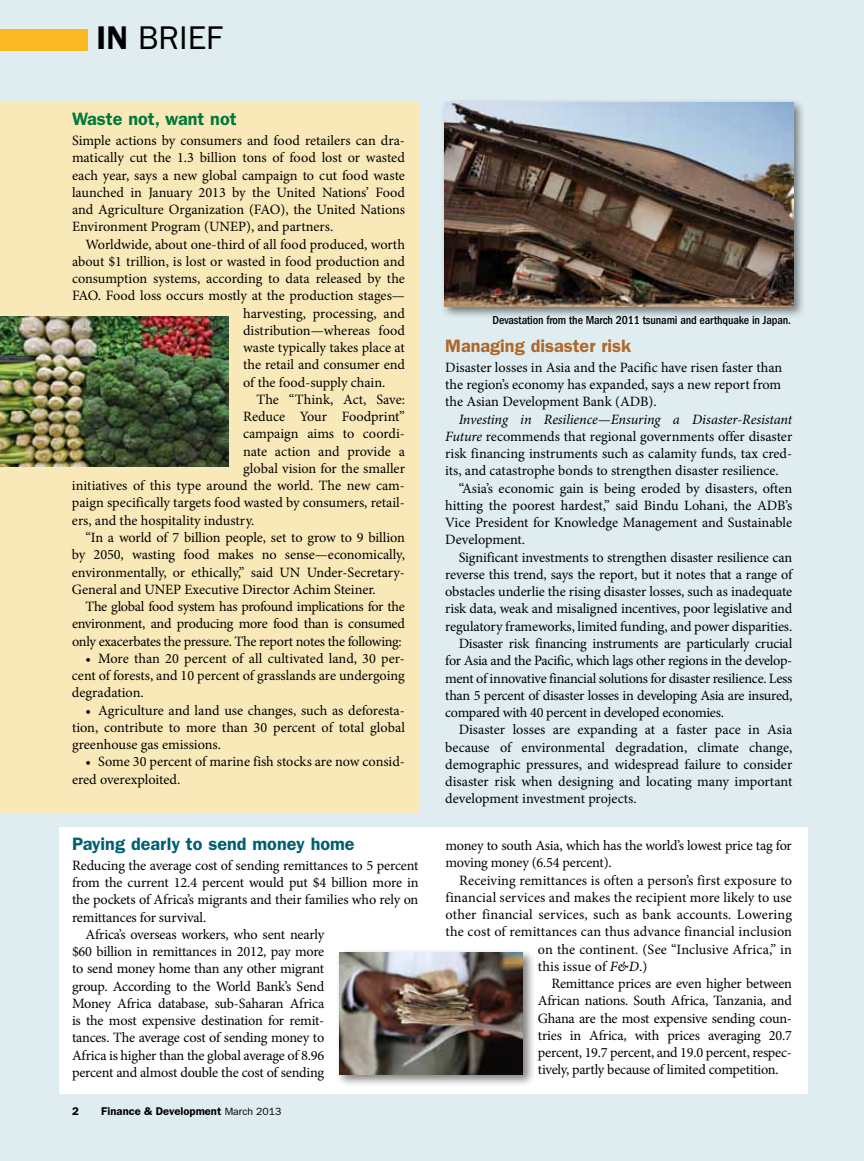
<style>
.page{position:relative;width:864px;height:1161px;background:#dfedf0}
.page>*{position:absolute;margin:0;border:0;box-sizing:border-box;transform-origin:0 0}
.t1{font:33px "ITC Franklin Gothic Std";color:#000}
.t2{font:600 18px "ITC Franklin Gothic Std";color:#005f72}
.t3{font:600 18px "ITC Franklin Gothic Std";color:#ae672a}
.t4{font:600 18px "ITC Franklin Gothic Std";color:#007a3a}
.t5{font:14.25px/17.2px "Minion Pro";letter-spacing:-.01em;color:#000;text-align:justify}
.t6{font:14.25px "Minion Pro";letter-spacing:.01em;color:#000}
.t7{font:italic 14.25px "Minion Pro";letter-spacing:-.01em;color:#000}
.t8{font:500 condensed 12px "ITC Franklin Gothic Std";letter-spacing:-.01em;color:#000}
.t9{font:600 11.25px "ITC Franklin Gothic Std";color:#000}
.s1{font-weight:600}
.s2{font-weight:400;font-size:10.5px}
.s3{font-style:italic}
.s4{font-family:"Minion Pro It Capt"}
</style>
<div class="page">
<div style="left:59px;top:827px;width:749px;height:267px;background:#fff"></div>
<div style="left:0;top:102px;width:418px;height:711px;background:#fae9b8"></div>
<div style="left:0;top:29px;width:87px;height:21px;background:#fdb924"></div>
<img style="left:0;top:317px;width:228px;height:149px">
<div style="left:336px;top:948px;width:199px;height:139px;background:#000;opacity:.5"></div>
<img style="left:339px;top:952px;width:184px;height:122px">
<div style="left:441px;top:98px;width:365px;height:222px;background:#000;opacity:.5"></div>
<img style="left:444px;top:102px;width:349px;height:205px">
<h1 class="t1" style="left:97px;top:18px;width:127px"><span class="s1">IN</span> BRIEF</h1>
<p class="t4" style="left:72px;top:108px;width:166px">Waste not, want not</p>
<p class="t5" style="left:72px;top:132px;width:335px">Simple actions by consumers and food retailers can dra&shy;matically cut the 1.3 billion tons of food lost or wasted each year, says a new global campaign to cut food waste launched in January 2013 by the United Nations’ Food and Agriculture Organization (FAO), the United Nations Environment Program (UNEP), and partners.</p>
<p class="t5" style="left:85px;top:236px;width:321px">Worldwide, about one-third of all food produced, worth</p>
<p class="t5" style="left:72px;top:253px;width:335px">about $1 trillion, is lost or wasted in food production and</p>
<p class="t5" style="left:72px;top:270px;width:334px">consumption systems, according to data released by the</p>
<p class="t5" style="left:72px;top:287px;width:335px">FAO. Food loss occurs mostly at the production stages—</p>
<p class="t5" style="left:243px;top:305px;width:163px">harvesting, processing, and</p>
<p class="t5" style="left:243px;top:322px;width:163px">distribution—whereas food</p>
<p class="t5" style="left:243px;top:339px;width:163px">waste typically takes place at</p>
<p class="t5" style="left:243px;top:356px;width:163px">the retail and consumer end</p>
<p class="t5" style="left:243px;top:374px;width:144px">of the food-supply chain.</p>
<p class="t5" style="left:257px;top:391px;width:150px">The “Think, Act, Save:</p>
<p class="t5" style="left:243px;top:408px;width:163px">Reduce Your Foodprint”</p>
<p class="t5" style="left:243px;top:425px;width:163px">campaign aims to coordi-</p>
<p class="t5" style="left:243px;top:443px;width:163px">nate action and provide a</p>
<p class="t5" style="left:243px;top:460px;width:163px">global vision for the smaller</p>
<p class="t5" style="left:72px;top:477px;width:335px">initiatives of this type around the world. The new cam-</p>
<p class="t5" style="left:72px;top:494px;width:334px">paign specifically targets food wasted by consumers, retail-</p>
<p class="t5" style="left:72px;top:512px;width:184px">ers, and the hospitality industry.</p>
<p class="t5" style="left:85px;top:529px;width:321px">“In a world of 7 billion people, set to grow to 9 billion</p>
<p class="t5" style="left:72px;top:546px;width:335px">by 2050, wasting food makes no sense—economically,</p>
<p class="t5" style="left:72px;top:563px;width:335px">environmentally, or ethically,” said UN Under-Secretary-</p>
<p class="t5" style="left:72px;top:581px;width:305px">General and UNEP Executive Director Achim Steiner.</p>
<p class="t5" style="left:86px;top:598px;width:321px">The global food system has profound implications for the</p>
<p class="t5" style="left:72px;top:615px;width:334px">environment, and producing more food than is consumed</p>
<p class="t5" style="left:72px;top:632px;width:331px">only exacerbates the pressure. The report notes the following:</p>
<p class="t5" style="left:72px;top:650px;width:334px;text-indent:14px">• More than 20 percent of all cultivated land, 30 per&shy;cent of forests, and 10 percent of grasslands are undergoing degradation.</p>
<p class="t5" style="left:72px;top:701px;width:335px;text-indent:13px">• Agriculture and land use changes, such as deforesta&shy;tion, contribute to more than 30 percent of total global greenhouse gas emissions.</p>
<p class="t5" style="left:72px;top:753px;width:334px;text-indent:13px">• Some 30 percent of marine fish stocks are now consid&shy;ered overexploited.</p>
<p class="t2" style="left:72px;top:833px;width:284px">Paying dearly to send money home</p>
<p class="t5" style="left:72px;top:857px;width:348px">Reducing the average cost of sending remittances to 5 percent</p>
<p class="t5" style="left:72px;top:874px;width:348px">from the current 12.4 percent would put $4 billion more in</p>
<p class="t5" style="left:72px;top:891px;width:348px">the pockets of Africa’s migrants and their families who rely on</p>
<p class="t5" style="left:72px;top:909px;width:136px">remittances for survival.</p>
<p class="t5" style="left:86px;top:926px;width:240px">Africa’s overseas workers, who sent nearly</p>
<p class="t5" style="left:72px;top:943px;width:254px">$60 billion in remittances in 2012, pay more</p>
<p class="t5" style="left:72px;top:960px;width:254px">to send money home than any other migrant</p>
<p class="t5" style="left:72px;top:978px;width:254px">group. According to the World Bank’s Send</p>
<p class="t5" style="left:72px;top:995px;width:254px">Money Africa database, sub-Saharan Africa</p>
<p class="t5" style="left:72px;top:1012px;width:254px">is the most expensive destination for remit-</p>
<p class="t5" style="left:72px;top:1029px;width:254px">tances. The average cost of sending money to</p>
<p class="t5" style="left:72px;top:1047px;width:254px">Africa is higher than the global average of 8.96</p>
<p class="t5" style="left:72px;top:1064px;width:254px">percent and almost double the cost of sending</p>
<p class="t9" style="left:72px;top:1104px;width:8px">2</p>
<p class="t9" style="left:101px;top:1104px;width:182px">Finance &amp; Development <span class="s2">March 2013</span></p>
<p class="t8" style="left:492px;top:313px;width:300px">Devastation from the March 2011 tsunami and earthquake in Japan.</p>
<p class="t3" style="left:445px;top:335px;width:188px">Managing disaster risk</p>
<p class="t5" style="left:445px;top:359px;width:339px">Disaster losses in Asia and the Pacific have risen faster than the region’s economy has expanded, says a new report from the Asian Development Bank (ADB).</p>
<p class="t7" style="left:459px;top:409px;width:335px">Investing in Resilience—Ensuring a Disaster-Resistant</p>
<p class="t5" style="left:445px;top:428px;width:349px"><span class="s3">Future</span> recommends that regional governments offer disaster</p>
<p class="t5" style="left:445px;top:445px;width:349px">risk financing instruments such as calamity funds, tax cred-</p>
<p class="t5" style="left:445px;top:462px;width:335px">its, and catastrophe bonds to strengthen disaster resilience.</p>
<p class="t5" style="left:459px;top:480px;width:335px">“Asia’s economic gain is being eroded by disasters, often</p>
<p class="t5" style="left:445px;top:497px;width:349px">hitting the poorest hardest,” said Bindu Lohani, the ADB’s</p>
<p class="t5" style="left:445px;top:514px;width:349px">Vice President for Knowledge Management and Sustainable</p>
<p class="t5" style="left:445px;top:531px;width:82px">Development.</p>
<p class="t5" style="left:459px;top:549px;width:335px">Significant investments to strengthen disaster resilience can</p>
<p class="t5" style="left:445px;top:566px;width:349px">reverse this trend, says the report, but it notes that a range of</p>
<p class="t5" style="left:445px;top:583px;width:349px">obstacles underlie the rising disaster losses, such as inadequate</p>
<p class="t5" style="left:445px;top:600px;width:349px">risk data, weak and misaligned incentives, poor legislative and</p>
<p class="t5" style="left:445px;top:618px;width:349px">regulatory frameworks, limited funding, and power disparities.</p>
<p class="t5" style="left:459px;top:635px;width:335px">Disaster risk financing instruments are particularly crucial</p>
<p class="t5" style="left:445px;top:652px;width:349px">for Asia and the Pacific, which lags other regions in the develop-</p>
<p class="t5" style="left:445px;top:669px;width:349px">ment of innovative financial solutions for disaster resilience. Less</p>
<p class="t5" style="left:445px;top:687px;width:349px">than 5 percent of disaster losses in developing Asia are insured,</p>
<p class="t5" style="left:445px;top:704px;width:280px">compared with 40 percent in developed economies.</p>
<p class="t5" style="left:459px;top:721px;width:335px">Disaster losses are expanding at a faster pace in Asia</p>
<p class="t5" style="left:445px;top:738px;width:349px">because of environmental degradation, climate change,</p>
<p class="t5" style="left:445px;top:756px;width:349px">demographic pressures, and widespread failure to consider</p>
<p class="t5" style="left:445px;top:773px;width:349px">disaster risk when designing and locating many important</p>
<p class="t5" style="left:445px;top:790px;width:193px">development investment projects.</p>
<p class="t5" style="left:446px;top:837px;width:348px">money to south Asia, which has the world’s lowest price tag for moving money (6.54 percent).</p>
<p class="t6" style="left:459px;top:871px;width:335px">Receiving remittances is often a person’s first exposure to</p>
<p class="t6" style="left:446px;top:888px;width:348px">financial services and makes the recipient more likely to use</p>
<p class="t6" style="left:446px;top:905px;width:348px">other financial services, such as bank accounts. Lowering</p>
<p class="t5" style="left:446px;top:923px;width:348px">the cost of remittances can thus advance financial inclusion</p>
<p class="t5" style="left:538px;top:941px;width:256px">on the continent. (See “Inclusive Africa,” in</p>
<p class="t5" style="left:538px;top:958px;width:111px">this issue of <span class="s4">F&amp;D</span>.)</p>
<p class="t5" style="left:551px;top:975px;width:242px">Remittance prices are even higher between</p>
<p class="t5" style="left:538px;top:992px;width:256px">African nations. South Africa, Tanzania, and</p>
<p class="t5" style="left:538px;top:1010px;width:256px">Ghana are the most expensive sending coun-</p>
<p class="t5" style="left:538px;top:1027px;width:256px">tries in Africa, with prices averaging 20.7</p>
<p class="t5" style="left:538px;top:1044px;width:256px">percent, 19.7 percent, and 19.0 percent, respec-</p>
<p class="t5" style="left:538px;top:1061px;width:242px">tively, partly because of limited competition.</p>
</div>
